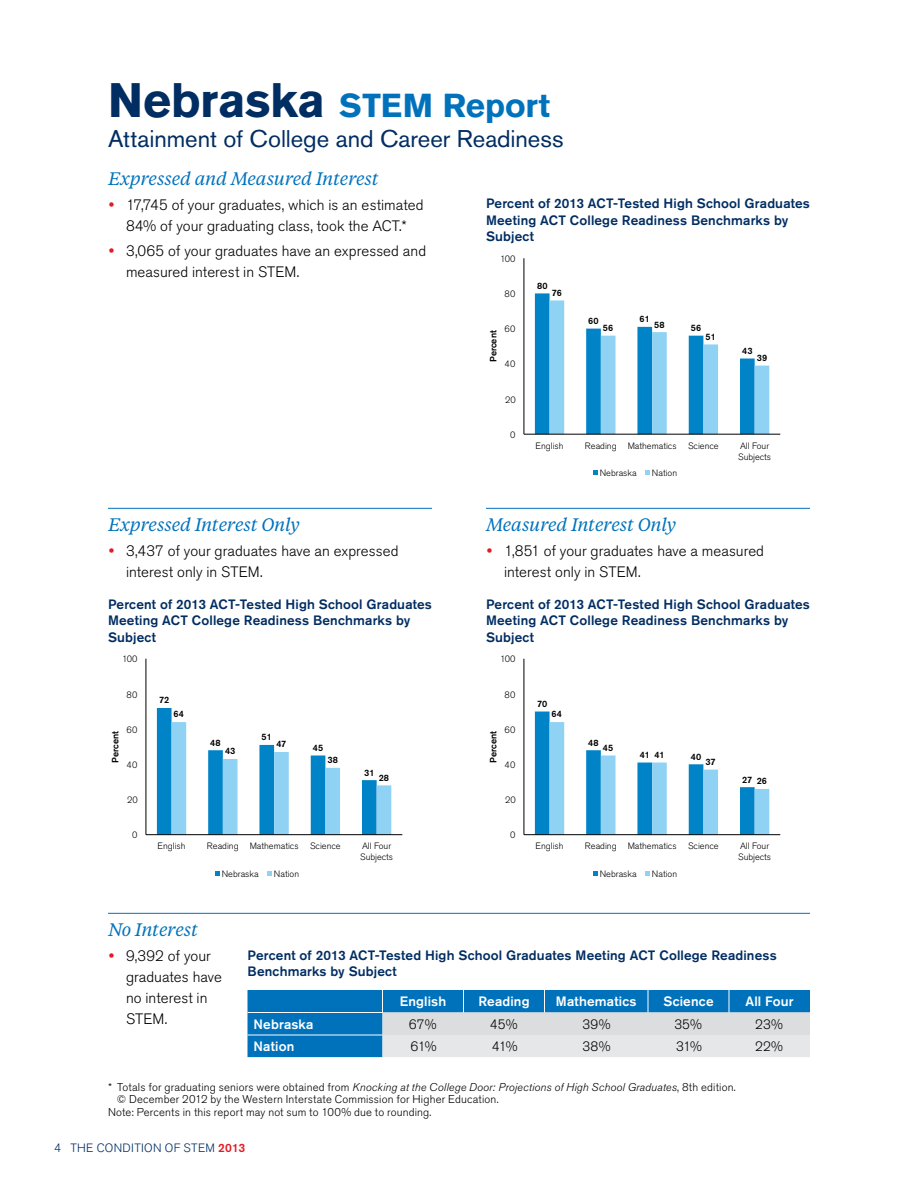
<style>
.page{position:relative;width:918px;height:1188px;background:#fff}
.page>*{position:absolute;margin:0;border:0;box-sizing:border-box;transform-origin:0 0}
.t1{font:700 33px "Akzidenz Grotesk Std";letter-spacing:.005em;color:#0072bc}
.t2{font:24px "Akzidenz Grotesk Std";color:#002d62}
.t3{font:italic 18px "Tiempos Text";letter-spacing:-.01em;color:#0072bc}
.t4{font:300 15px/21px "Akzidenz Grotesk Std";letter-spacing:.005em;color:#000}
.t5{font:500 13.5px/16.5px "Akzidenz Grotesk Std";letter-spacing:.01em;color:#002d62}
.t6{font:500 13.5px "Akzidenz Grotesk Std";letter-spacing:.01em;color:#fff}
.t7{font:300 13.5px "Akzidenz Grotesk Std";letter-spacing:.01em;color:#000}
.t8{font:300 12px "Akzidenz Grotesk Std";letter-spacing:.03em;color:#002d62}
.t9{font:300 11.25px/12px "Akzidenz Grotesk Std";letter-spacing:.015em;color:#000}
.t10{font:300 9.15px/10.6px "Akzidenz Grotesk Std";color:#000001}
.t11{font:500 9.15px "Akzidenz Grotesk Std";color:#000001}
.s1{font-size:48px;color:#002d62}
.s2{color:#e31b23}
.s3{font-style:italic}
.s4{font-weight:500;color:#e31b23}
</style>
<div class="page">
<svg style="left:535px;top:293px;width:234px;height:141px"></svg>
<hr style="left:524px;top:258px;width:1px;height:176px;background:#000001">
<hr style="left:524px;top:434px;width:256px;height:1px;background:#000001">
<svg style="left:593px;top:470px;width:5px;height:5px"></svg>
<svg style="left:645px;top:470px;width:5px;height:5px"></svg>
<svg style="left:535px;top:712px;width:234px;height:122px"></svg>
<hr style="left:524px;top:659px;width:1px;height:176px;background:#000001">
<hr style="left:524px;top:834px;width:256px;height:1px;background:#000001">
<svg style="left:593px;top:871px;width:5px;height:4px"></svg>
<svg style="left:645px;top:871px;width:5px;height:4px"></svg>
<hr style="left:108px;top:508px;width:324px;height:1px;background:#0072bc">
<hr style="left:108px;top:913px;width:702px;height:1px;background:#0072bc">
<svg style="left:157px;top:708px;width:234px;height:126px"></svg>
<hr style="left:146px;top:659px;width:1px;height:176px;background:#000001">
<hr style="left:146px;top:834px;width:256px;height:1px;background:#000001">
<svg style="left:215px;top:871px;width:5px;height:4px"></svg>
<svg style="left:267px;top:871px;width:5px;height:4px"></svg>
<hr style="left:486px;top:508px;width:324px;height:1px;background:#0072bc">
<svg style="left:248px;top:990px;width:562px;height:67px;background:#74acd0"></svg>
<h1 class="t1" style="left:108px;top:86px;width:444px"><span class="s1">Nebraska</span> STEM Report</h1>
<h2 class="t2" style="left:108px;top:124px;width:457px">Attainment of College and Career Readiness</h2>
<h3 class="t3" style="left:108px;top:166px;width:272px">Expressed and Measured Interest</h3>
<p class="t4" style="left:108px;top:194px;width:317px;text-align:center"><span class="s2">•</span> 17,745 of your graduates, which is an estimated<br>84% of your graduating class, took the ACT.*</p>
<p class="t4" style="left:126px;top:241px;width:302px;text-indent:-18px"><span class="s2">•</span> 3,065 of your graduates have an expressed and measured interest in STEM.</p>
<p class="t5" style="left:486px;top:195px;width:326px">Percent of 2013 ACT-Tested High School Graduates<br>Meeting ACT College Readiness Benchmarks by<br>Subject</p>
<p class="t11" style="left:537px;top:280px;width:12px">80</p>
<p class="t11" style="left:588px;top:315px;width:12px">60</p>
<p class="t11" style="left:640px;top:313px;width:12px">61</p>
<p class="t11" style="left:691px;top:322px;width:12px">56</p>
<p class="t11" style="left:742px;top:345px;width:12px">43</p>
<p class="t10" style="left:500px;top:254px;width:17px">100</p>
<p class="t11" style="left:552px;top:287px;width:12px">76</p>
<p class="t10" style="left:505px;top:289px;width:12px">80</p>
<p class="t11" style="left:654px;top:319px;width:12px">58</p>
<p class="t11" style="left:603px;top:322px;width:12px">56</p>
<p class="t10" style="left:505px;top:324px;width:12px">60</p>
<p class="t11" style="left:488px;top:362px;width:33px;rotate:-90deg">Percent</p>
<p class="t11" style="left:706px;top:331px;width:12px">51</p>
<p class="t11" style="left:757px;top:352px;width:12px">39</p>
<p class="t10" style="left:505px;top:359px;width:12px">40</p>
<p class="t10" style="left:505px;top:394px;width:12px">20</p>
<p class="t10" style="left:510px;top:430px;width:7px">0</p>
<p class="t10" style="left:536px;top:441px;width:30px">English</p>
<p class="t10" style="left:585px;top:441px;width:93px">Reading Mathematics</p>
<p class="t10" style="left:688px;top:441px;width:32px">Science</p>
<p class="t10" style="left:738px;top:441px;width:35px">All Four<br>Subjects</p>
<p class="t10" style="left:600px;top:468px;width:38px">Nebraska</p>
<p class="t10" style="left:652px;top:468px;width:27px">Nation</p>
<h3 class="t3" style="left:108px;top:513px;width:193px">Expressed Interest Only</h3>
<h3 class="t3" style="left:486px;top:513px;width:192px">Measured Interest Only</h3>
<p class="t4" style="left:126px;top:541px;width:274px;text-indent:-18px"><span class="s2">•</span> 3,437 of your graduates have an expressed interest only in STEM.</p>
<p class="t4" style="left:504px;top:541px;width:262px;text-indent:-18px"><span class="s2">•</span> 1,851 of your graduates have a measured interest only in STEM.</p>
<p class="t5" style="left:108px;top:595px;width:326px">Percent of 2013 ACT-Tested High School Graduates<br>Meeting ACT College Readiness Benchmarks by<br>Subject</p>
<p class="t5" style="left:486px;top:595px;width:326px">Percent of 2013 ACT-Tested High School Graduates<br>Meeting ACT College Readiness Benchmarks by<br>Subject</p>
<p class="t10" style="left:122px;top:654px;width:17px">100</p>
<p class="t10" style="left:500px;top:654px;width:17px">100</p>
<p class="t10" style="left:127px;top:689px;width:12px">80</p>
<p class="t11" style="left:159px;top:695px;width:12px">72</p>
<p class="t10" style="left:505px;top:689px;width:12px">80</p>
<p class="t11" style="left:537px;top:698px;width:12px">70</p>
<p class="t11" style="left:174px;top:709px;width:12px">64</p>
<p class="t11" style="left:552px;top:709px;width:12px">64</p>
<p class="t11" style="left:110px;top:763px;width:33px;rotate:-90deg">Percent</p>
<p class="t10" style="left:127px;top:724px;width:12px">60</p>
<p class="t10" style="left:127px;top:760px;width:12px">40</p>
<p class="t11" style="left:210px;top:737px;width:12px">48</p>
<p class="t11" style="left:225px;top:746px;width:12px">43</p>
<p class="t11" style="left:262px;top:732px;width:12px">51</p>
<p class="t11" style="left:276px;top:739px;width:11px">47</p>
<p class="t11" style="left:313px;top:742px;width:12px">45</p>
<p class="t11" style="left:328px;top:754px;width:12px">38</p>
<p class="t11" style="left:364px;top:767px;width:12px">31</p>
<p class="t11" style="left:379px;top:772px;width:12px">28</p>
<p class="t11" style="left:488px;top:763px;width:33px;rotate:-90deg">Percent</p>
<p class="t10" style="left:505px;top:724px;width:12px">60</p>
<p class="t10" style="left:505px;top:760px;width:12px">40</p>
<p class="t11" style="left:588px;top:737px;width:12px">48</p>
<p class="t11" style="left:603px;top:742px;width:12px">45</p>
<p class="t11" style="left:640px;top:749px;width:12px">41</p>
<p class="t11" style="left:691px;top:751px;width:12px">40</p>
<p class="t11" style="left:654px;top:749px;width:12px">41</p>
<p class="t11" style="left:706px;top:756px;width:12px">37</p>
<p class="t11" style="left:742px;top:774px;width:12px">27</p>
<p class="t11" style="left:757px;top:775px;width:12px">26</p>
<p class="t10" style="left:127px;top:795px;width:12px">20</p>
<p class="t10" style="left:505px;top:795px;width:12px">20</p>
<p class="t10" style="left:132px;top:830px;width:7px">0</p>
<p class="t10" style="left:510px;top:830px;width:7px">0</p>
<p class="t10" style="left:158px;top:841px;width:30px">English</p>
<p class="t10" style="left:207px;top:841px;width:93px">Reading Mathematics</p>
<p class="t10" style="left:310px;top:841px;width:32px">Science</p>
<p class="t10" style="left:360px;top:841px;width:35px">All Four<br>Subjects</p>
<p class="t10" style="left:536px;top:841px;width:30px">English</p>
<p class="t10" style="left:585px;top:841px;width:93px">Reading Mathematics</p>
<p class="t10" style="left:688px;top:841px;width:32px">Science</p>
<p class="t10" style="left:738px;top:841px;width:35px">All Four<br>Subjects</p>
<p class="t10" style="left:222px;top:869px;width:38px">Nebraska</p>
<p class="t10" style="left:274px;top:869px;width:27px">Nation</p>
<p class="t10" style="left:600px;top:869px;width:38px">Nebraska</p>
<p class="t10" style="left:652px;top:869px;width:27px">Nation</p>
<h3 class="t3" style="left:108px;top:918px;width:92px">No Interest</h3>
<p class="t4" style="left:126px;top:946px;width:97px;text-indent:-18px"><span class="s2">•</span> 9,392 of your graduates have no interest in<br>STEM.</p>
<p class="t5" style="left:248px;top:946px;width:531px">Percent of 2013 ACT-Tested High School Graduates Meeting ACT College Readiness<br>Benchmarks by Subject</p>
<p class="t6" style="left:400px;top:993px;width:48px">English</p>
<p class="t6" style="left:478px;top:993px;width:53px">Reading</p>
<p class="t6" style="left:556px;top:993px;width:82px">Mathematics</p>
<p class="t6" style="left:663px;top:993px;width:52px">Science</p>
<p class="t6" style="left:745px;top:993px;width:50px">All Four</p>
<p class="t6" style="left:254px;top:1016px;width:61px">Nebraska</p>
<p class="t7" style="left:409px;top:1017px;width:29px">67%</p>
<p class="t7" style="left:490px;top:1017px;width:29px">45%</p>
<p class="t7" style="left:583px;top:1017px;width:29px">39%</p>
<p class="t7" style="left:674px;top:1017px;width:29px">35%</p>
<p class="t7" style="left:755px;top:1017px;width:29px">23%</p>
<p class="t6" style="left:254px;top:1038px;width:42px">Nation</p>
<p class="t7" style="left:410px;top:1039px;width:28px">61%</p>
<p class="t7" style="left:492px;top:1039px;width:27px">41%</p>
<p class="t7" style="left:583px;top:1039px;width:29px">38%</p>
<p class="t7" style="left:676px;top:1039px;width:28px">31%</p>
<p class="t7" style="left:755px;top:1039px;width:29px">22%</p>
<p class="t9" style="left:117px;top:1081px;width:620px;text-indent:-9px">* Totals for graduating seniors were obtained from <span class="s3">Knocking at the College Door: Projections of High School Graduates</span>, 8th edition. © December 2012 by the Western I nterstate Commission for H igher Education.</p>
<p class="t9" style="left:108px;top:1106px;width:325px">Note: Percents in this report may not sum to 100% due to rounding.</p>
<p class="t8" style="left:54px;top:1141px;width:193px">4 The Condition of STEM <span class="s4">2013</span></p>
</div>
